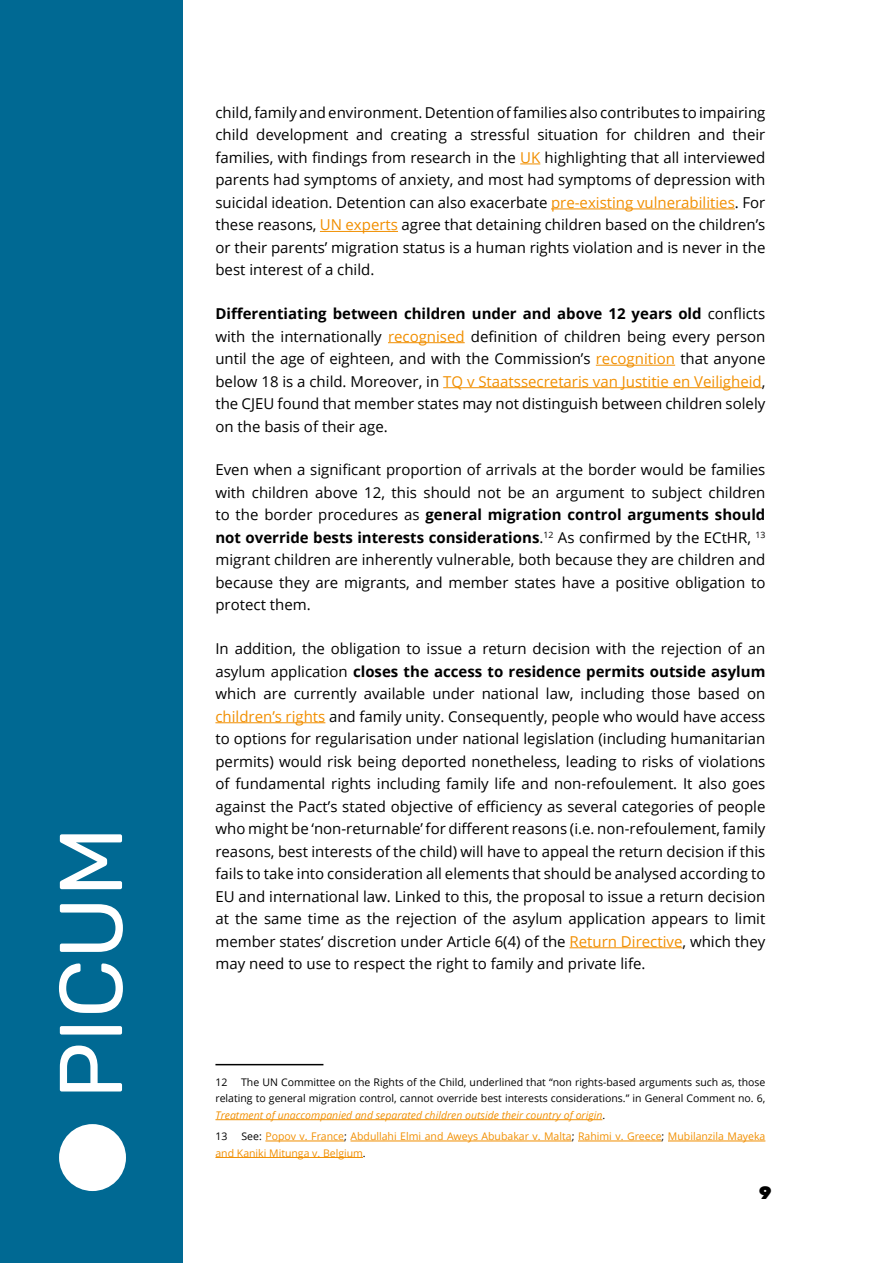
<style>
.page{position:relative;width:893px;height:1263px;background:#fff}
.page>*{position:absolute;margin:0;border:0;box-sizing:border-box;transform-origin:0 0}
.t1{font:88.8px "Rubik";color:#fff}
.t2{font:900 18px "Rubik";color:#000}
.t3{font:15px/22.5px "Open Sans";color:#000;text-align:justify}
.t4{font:10.5px/16.5px "Open Sans";color:#000;text-align:justify}
.t5{font:10.5px/16.5px "Open Sans";color:#f18f01}
.s1{color:#f18f01}
.s2{font-weight:700}
.s3{font-style:italic;color:#f18f01}
.s4{color:#000}
</style>
<div class="page">
<div style="left:0;top:0;width:183px;height:1263px;background:#006993"></div>
<div style="left:59px;top:1124px;width:67px;height:67px;background:#fff;border-radius:50%"></div>
<svg style="left:520px;top:164px;width:20px;height:1px"></svg>
<hr style="left:551px;top:209px;width:184px;height:1px;background:#f18f01">
<hr style="left:320px;top:231px;width:78px;height:1px;background:#f18f01">
<hr style="left:388px;top:342px;width:77px;height:1px;background:#f18f01">
<hr style="left:596px;top:365px;width:79px;height:1px;background:#f18f01">
<hr style="left:443px;top:387px;width:319px;height:1px;background:#f18f01">
<hr style="left:215px;top:722px;width:110px;height:1px;background:#f18f01">
<hr style="left:569px;top:947px;width:113px;height:1px;background:#f18f01">
<hr style="left:215px;top:1064px;width:108px;height:1px;background:#000">
<hr style="left:215px;top:1119px;width:387px;height:1px;background:#f18f01">
<hr style="left:265px;top:1141px;width:79px;height:1px;background:#f18f01">
<hr style="left:350px;top:1141px;width:222px;height:1px;background:#f18f01">
<hr style="left:578px;top:1141px;width:84px;height:1px;background:#f18f01">
<hr style="left:668px;top:1141px;width:97px;height:1px;background:#f18f01">
<hr style="left:215px;top:1157px;width:148px;height:1px;background:#f18f01">
<h1 class="t1" style="left:41px;top:1099px;width:274px;rotate:-90deg">PICUM</h1>
<p class="t3" style="left:215px;top:101px;width:551px">child, family and environment. Detention of families also contributes to impairing child development and creating a stressful situation for children and their families, with findings from research in the <span class="s1">UK</span> highlighting that all interviewed parents had symptoms of anxiety, and most had symptoms of depression with suicidal ideation. Detention can also exacerbate <span class="s1">pre-existing vulnerabilities</span>. For these reasons, <span class="s1">UN experts</span> agree that detaining children based on the children’s or their parents’ migration status is a human rights violation and is never in the best interest of a child.</p>
<p class="t3" style="left:215px;top:302px;width:551px"><span class="s2">Differentiating between children under and above 12 years old</span> conflicts with the internationally <span class="s1">recognised</span> definition of children being every person until the age of eighteen, and with the Commission’s <span class="s1">recognition</span> that anyone below 18 is a child. Moreover, in <span class="s1">TQ v Staatssecretaris van Justitie en Veiligheid</span>, the CJEU found that member states may not distinguish between children solely on the basis of their age.</p>
<p class="t3" style="left:215px;top:458px;width:551px">Even when a significant proportion of arrivals at the border would be families with children above 12, this should not be an argument to subject children to the border procedures as <span class="s2">general migration control arguments should not override bests interests considerations</span>. <sup>12</sup> As confirmed by the ECtHR, <sup>13 </sup>migrant children are inherently vulnerable, both because they are children and because they are migrants, and member states have a positive obligation to protect them.</p>
<p class="t3" style="left:215px;top:637px;width:551px">In addition, the obligation to issue a return decision with the rejection of an asylum application <span class="s2">closes the access to residence permits outside asylum </span>which are currently available under national law, including those based on <span class="s1">children’s rights</span> and family unity. Consequently, people who would have access to options for regularisation under national legislation (including humanitarian permits) would risk being deported nonetheless, leading to risks of violations of fundamental rights including family life and non-refoulement. It also goes against the Pact’s stated objective of efficiency as several categories of people who might be ‘non-returnable’ for different reasons (i.e. non-refoulement, family reasons, best interests of the child) will have to appeal the return decision if this fails to take into consideration all elements that should be analysed according to EU and international law. Linked to this, the proposal to issue a return decision at the same time as the rejection of the asylum application appears to limit member states’ discretion under Article 6(4) of the <span class="s1">Return Directive</span>, which they may need to use to respect the right to family and private life.</p>
<p class="t4" style="left:215px;top:1073px;width:551px;text-indent:26px">The UN Committee on the Rights of the Child, underlined that “non rights-based arguments such as, those relating to general migration control, cannot override best interests considerations.” in General Comment no. 6, <span class="s3">Treatment of unaccompanied and separated children outside their country of origin</span>.</p>
<p class="t4" style="left:215px;top:1128px;width:14px">13</p>
<p class="t4" style="left:215px;top:1073px;width:14px">12</p>
<p class="t5" style="left:215px;top:1128px;width:551px;text-indent:26px"><span class="s4">See:</span> Popov v. France<span class="s4">;</span> Abdullahi Elmi and Aweys Abubakar v. Malta<span class="s4">;</span> Rahimi v. Greece<span class="s4">;</span> Mubilanzila Mayeka and Kaniki Mitunga v. Belgium<span class="s4">.</span></p>
<p class="t2" style="left:759px;top:1182px;width:14px">9</p>
</div>
